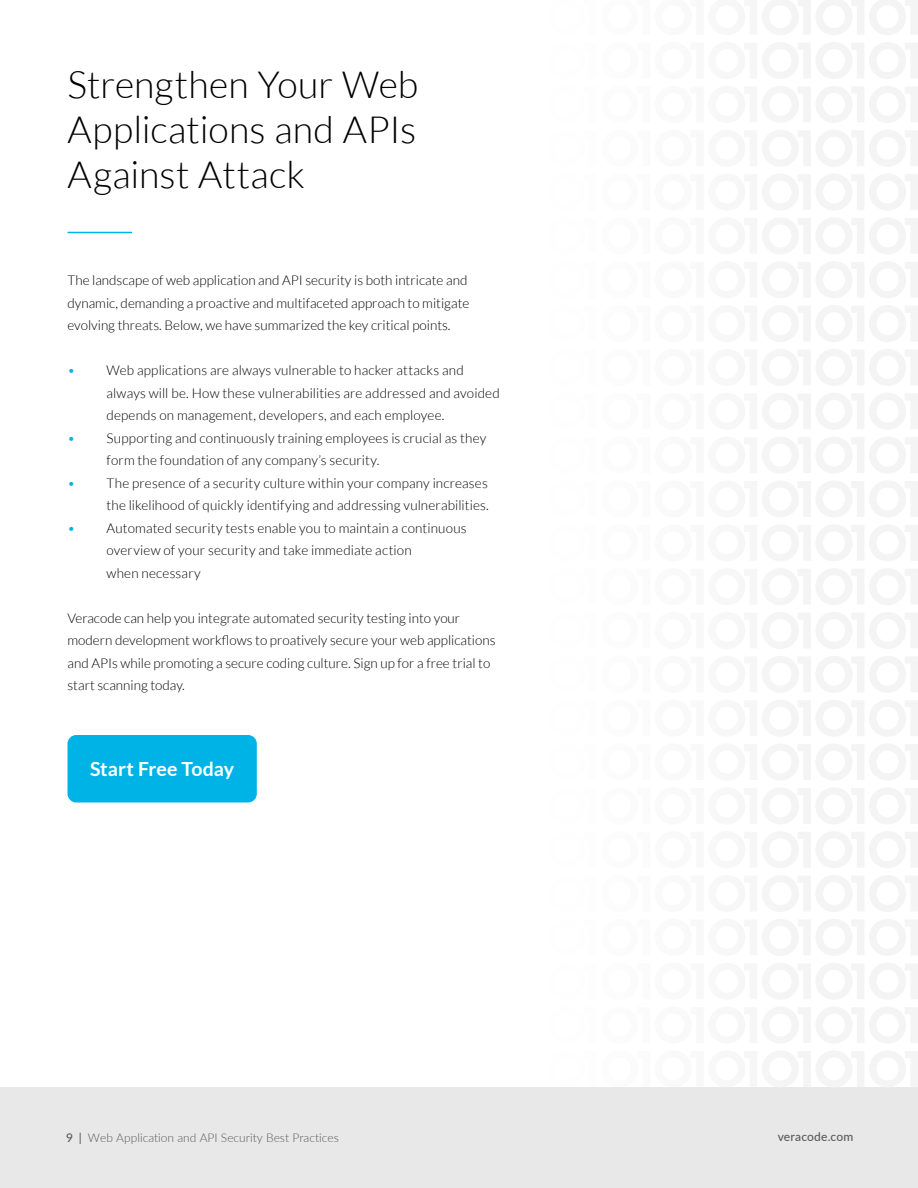
<style>
.page{position:relative;width:918px;height:1188px;background:#fff}
.page>*{position:absolute;margin:0;border:0;box-sizing:border-box;transform-origin:0 0}
.t1{font:300 37.5px/45px "Lato";letter-spacing:.005em;color:#000;text-align:justify}
.t2{font:700 19.5px "Lato";letter-spacing:-.005em;color:#fff}
.t3{font:300 13.5px/22.5px "Lato";letter-spacing:.005em;color:#000}
.t4{font:300 12px "Lato";color:#5c5a59}
.t5{font:500 12px "Lato";letter-spacing:.015em;color:#5c5a59}
.s1{color:#00b3e6}
.s2{font-weight:500}
</style>
<div class="page">
<div style="left:0;top:1088px;width:918px;height:100px;background:#e8e8e8"></div>
<hr style="left:68px;top:232px;width:64px;height:1px;background:#00b3e6">
<svg style="left:784px;top:0;width:134px;height:35px"></svg>
<svg style="left:784px;top:42px;width:134px;height:37px"></svg>
<svg style="left:784px;top:86px;width:134px;height:37px"></svg>
<svg style="left:784px;top:130px;width:134px;height:36px"></svg>
<svg style="left:784px;top:174px;width:134px;height:36px"></svg>
<svg style="left:784px;top:218px;width:134px;height:36px"></svg>
<svg style="left:784px;top:262px;width:134px;height:36px"></svg>
<svg style="left:784px;top:305px;width:134px;height:37px"></svg>
<svg style="left:784px;top:349px;width:134px;height:37px"></svg>
<svg style="left:784px;top:393px;width:134px;height:36px"></svg>
<svg style="left:784px;top:437px;width:134px;height:36px"></svg>
<svg style="left:784px;top:481px;width:134px;height:36px"></svg>
<svg style="left:784px;top:525px;width:134px;height:36px"></svg>
<svg style="left:784px;top:569px;width:134px;height:36px"></svg>
<svg style="left:784px;top:612px;width:134px;height:37px"></svg>
<svg style="left:784px;top:656px;width:134px;height:36px"></svg>
<svg style="left:784px;top:700px;width:134px;height:36px"></svg>
<svg style="left:784px;top:744px;width:134px;height:36px"></svg>
<svg style="left:784px;top:788px;width:134px;height:36px"></svg>
<svg style="left:784px;top:832px;width:134px;height:36px"></svg>
<svg style="left:784px;top:875px;width:134px;height:37px"></svg>
<svg style="left:784px;top:919px;width:134px;height:37px"></svg>
<svg style="left:784px;top:963px;width:134px;height:36px"></svg>
<svg style="left:784px;top:1007px;width:134px;height:36px"></svg>
<svg style="left:784px;top:1051px;width:134px;height:36px"></svg>
<div style="left:68px;top:735px;width:189px;height:67px;background:#00b3e6;border-radius:9px"></div>
<h1 class="t1" style="left:68px;top:62px;width:352px">Strengthen Your Web Applications and APIs Against Attack</h1>
<p class="t3" style="left:68px;top:269px;width:403px">The landscape of web application and API security is both intricate and dynamic, demanding a proactive and multifaceted approach to mitigate evolving threats. Below, we have summarized the key critical points.</p>
<p class="t3" style="left:107px;top:359px;width:395px;text-indent:-39px"><span class="s1">•</span> Web applications are always vulnerable to hacker attacks and always will be. How these vulnerabilities are addressed and avoided depends on management, developers, and each employee.</p>
<p class="t3" style="left:107px;top:426px;width:381px;text-indent:-39px"><span class="s1">•</span> Supporting and continuously training employees is crucial as they form the foundation of any company’s security.</p>
<p class="t3" style="left:68px;top:471px;width:423px;text-align:right"><span class="s1">•</span> The presence of a security culture within your company increases the likelihood of quickly identifying and addressing vulnerabilities.</p>
<p class="t3" style="left:107px;top:517px;width:362px;text-indent:-39px"><span class="s1">•</span> Automated security tests enable you to maintain a continuous overview of your security and take immediate action<br>when necessary</p>
<p class="t3" style="left:68px;top:607px;width:430px">Veracode can help you integrate automated security testing into your modern development workflows to proatively secure your web applications and APIs while promoting a secure coding culture. Sign up for a free trial to start scanning today.</p>
<h2 class="t2" style="left:90px;top:757px;width:146px">Start Free Today</h2>
<p class="t4" style="left:66px;top:1129px;width:274px"><span class="s2">9 |</span> Web Application and API Security Best Practices</p>
<p class="t5" style="left:778px;top:1128px;width:77px">veracode.com</p>
</div>
